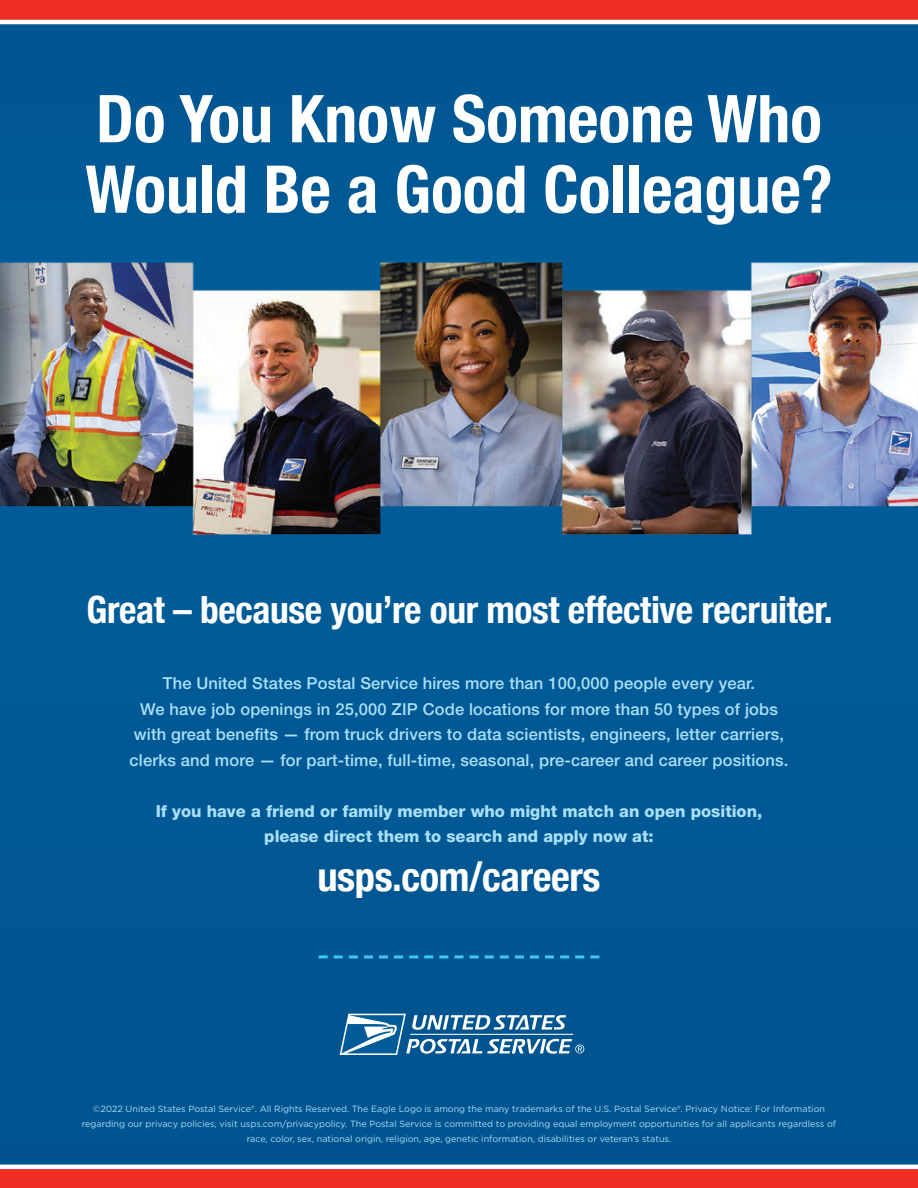
<style>
.page{position:relative;width:918px;height:1188px;background:#fff}
.page>*{position:absolute;margin:0;border:0;box-sizing:border-box;transform-origin:0 0}
.area_update_-_quote{font:700 condensed 66px/70.5px "Helvetica Neue";color:#fff}
.area_update_-_quote-2{font:700 condensed 40.5px "Helvetica Neue";letter-spacing:-.01em;color:#fff}
.area_update_-_quote-3{font:700 condensed 37.5px "Helvetica Neue";letter-spacing:-.01em;color:#fff}
.area_update_-_quote-4{font:500 16.5px/25.5px "Helvetica Neue LT Std";letter-spacing:.01em;color:#aae0f9;text-align:center}
.area_update_-_quote-5{font:800 16.5px/25.5px "Helvetica Neue LT Std";color:#aae0f9;text-align:center}
.area_update_-_quote-6{font:9px/15px "Gotham";color:#aae0f9;text-align:center}
</style>
<div class="page">
<div style="left:0;top:489px;width:918px;height:699px;background:#005893"></div>
<div style="left:0;top:0;width:918px;height:325px;background:#005894"></div>
<div style="left:0;top:0;width:918px;height:21px;background:#ee2e22"></div>
<div style="left:0;top:1167px;width:918px;height:21px;background:#ee2e22"></div>
<svg style="left:340px;top:1014px;width:244px;height:41px"></svg>
<img style="left:0;top:262px;width:918px;height:273px">
<svg style="left:319px;top:955px;width:280px;height:3px"></svg>
<hr style="left:0;top:20px;width:918px;height:4px;background:#fff">
<hr style="left:0;top:1165px;width:918px;height:4px;background:#fff">
<p class="area_update_-_quote" style="left:85px;top:79px;width:749px">Do You Know Someone Who<br>Would Be a Good Colleague?</p>
<p class="area_update_-_quote-3" style="left:87px;top:579px;width:748px">Great – because you’re our most effective recruiter.</p>
<p class="area_update_-_quote-4" style="left:130px;top:670px;width:660px">The United States Postal Service hires more than 100,000 people every year.<br>We have job openings in 25,000 ZIP Code locations for more than 50 types of jobs with great benefits — from truck drivers to data scientists, engineers, letter carriers, clerks and more — for part-time, full-time, seasonal, pre-career and career positions.</p>
<p class="area_update_-_quote-5" style="left:156px;top:798px;width:608px">If you have a friend or family member who might match an open position, please direct them to search and apply now at:</p>
<p class="area_update_-_quote-2" style="left:317px;top:843px;width:285px">usps.com/careers</p>
<p class="area_update_-_quote-6" style="left:82px;top:1101px;width:756px">©2022 United States Postal Service®. All Rights Reserved. The Eagle Logo is among the many trademarks of the U.S. Postal Service®. Privacy Notice: For Information regarding our privacy policies, visit usps.com/privacypolicy. The Postal Service is committed to providing equal employment opportunities for all applicants regardless of race, color, sex, national origin, religion, age, genetic information, disabilities or veteran’s status.</p>
</div>
